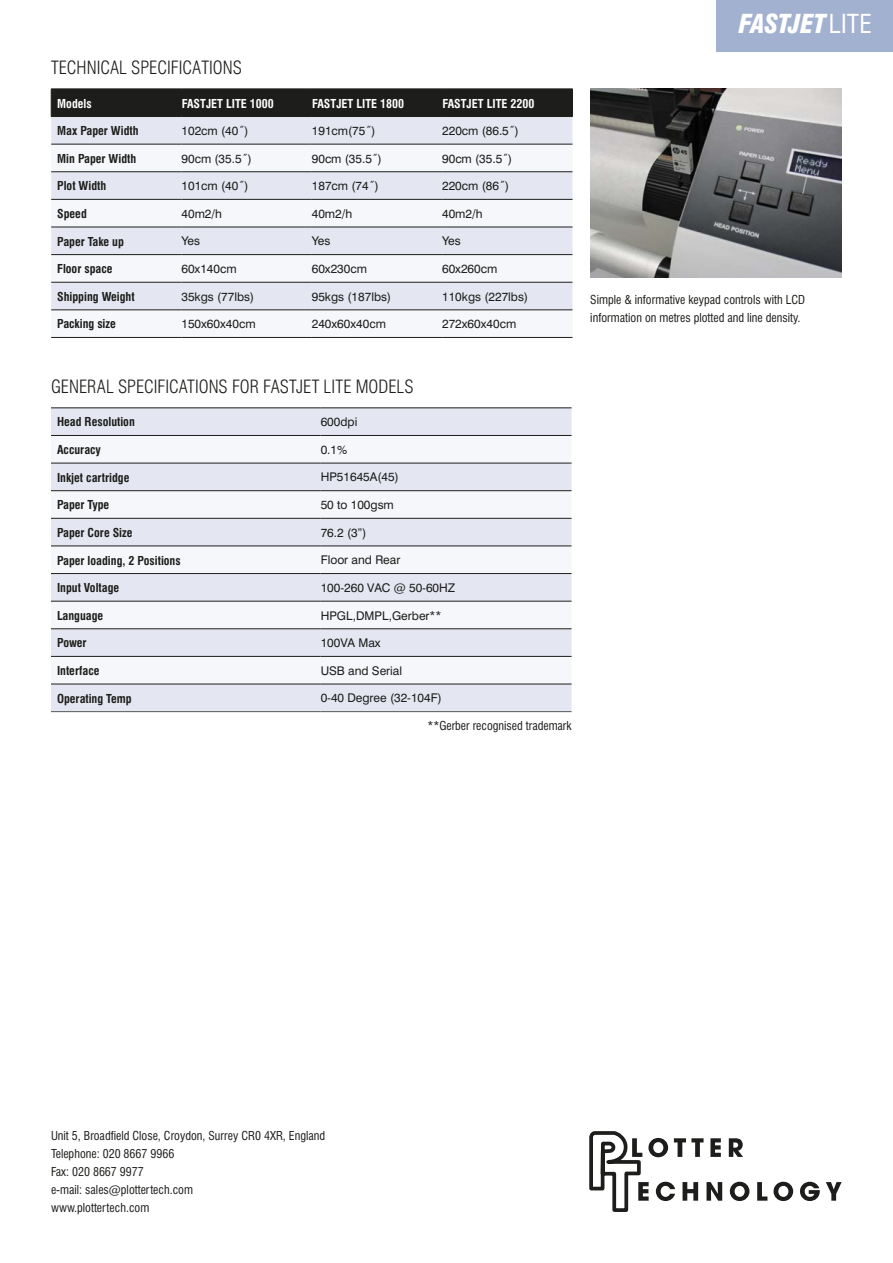
<style>
.page{position:relative;width:893px;height:1263px;background:#fff}
.page>*{position:absolute;margin:0;border:0;box-sizing:border-box;transform-origin:0 0}
.t1{font:italic 900 condensed 25.5px "Swiss 721 BT";letter-spacing:-.015em;color:#fff}
.t2{font:300 condensed 18px "Swiss 721 BT";color:#1d1d1b}
.t3{font:12px "Swiss 721 BT";color:#1d1d1b}
.t4{font:condensed 12px/18px "Swiss 721 BT";color:#1d1d1b}
.t5{font:700 condensed 12px "Swiss 721 BT";color:#1d1d1b}
.t6{font:700 condensed 12px "Swiss 721 BT";color:#fff}
.s1{font-weight:400;font-style:normal}
.s2{font-stretch:condensed}
</style>
<div class="page">
<div style="left:51px;top:117px;width:521px;height:27px;background:#e4e7f1"></div>
<svg style="left:51px;top:172px;width:521px;height:165px;fill:#e4e7f1"></svg>
<hr style="left:51px;top:144px;width:131px;height:1px;background:#1d1d1b">
<hr style="left:182px;top:144px;width:130px;height:1px;background:#1d1d1b">
<hr style="left:312px;top:144px;width:130px;height:1px;background:#1d1d1b">
<hr style="left:442px;top:144px;width:130px;height:1px;background:#1d1d1b">
<hr style="left:51px;top:171px;width:131px;height:1px;background:#1d1d1b">
<hr style="left:182px;top:171px;width:130px;height:1px;background:#1d1d1b">
<hr style="left:312px;top:171px;width:130px;height:1px;background:#1d1d1b">
<hr style="left:442px;top:171px;width:130px;height:1px;background:#1d1d1b">
<hr style="left:51px;top:199px;width:131px;height:1px;background:#1d1d1b">
<hr style="left:182px;top:199px;width:130px;height:1px;background:#1d1d1b">
<hr style="left:312px;top:199px;width:130px;height:1px;background:#1d1d1b">
<hr style="left:442px;top:199px;width:130px;height:1px;background:#1d1d1b">
<hr style="left:51px;top:227px;width:131px;height:1px;background:#1d1d1b">
<hr style="left:182px;top:227px;width:130px;height:1px;background:#1d1d1b">
<hr style="left:312px;top:227px;width:130px;height:1px;background:#1d1d1b">
<hr style="left:442px;top:227px;width:130px;height:1px;background:#1d1d1b">
<hr style="left:51px;top:254px;width:131px;height:1px;background:#1d1d1b">
<hr style="left:182px;top:254px;width:130px;height:1px;background:#1d1d1b">
<hr style="left:312px;top:254px;width:130px;height:1px;background:#1d1d1b">
<hr style="left:442px;top:254px;width:130px;height:1px;background:#1d1d1b">
<hr style="left:51px;top:282px;width:131px;height:1px;background:#1d1d1b">
<hr style="left:182px;top:282px;width:130px;height:1px;background:#1d1d1b">
<hr style="left:312px;top:282px;width:130px;height:1px;background:#1d1d1b">
<hr style="left:442px;top:282px;width:130px;height:1px;background:#1d1d1b">
<hr style="left:51px;top:310px;width:131px;height:1px;background:#1d1d1b">
<hr style="left:182px;top:310px;width:130px;height:1px;background:#1d1d1b">
<hr style="left:312px;top:310px;width:130px;height:1px;background:#1d1d1b">
<hr style="left:442px;top:310px;width:130px;height:1px;background:#1d1d1b">
<hr style="left:51px;top:337px;width:131px;height:1px;background:#1d1d1b">
<hr style="left:182px;top:337px;width:130px;height:1px;background:#1d1d1b">
<hr style="left:312px;top:337px;width:130px;height:1px;background:#1d1d1b">
<hr style="left:442px;top:337px;width:130px;height:1px;background:#1d1d1b">
<div style="left:51px;top:89px;width:522px;height:27px;background:#1d1d1b"></div>
<hr style="left:51px;top:116px;width:131px;height:1px;background:#1d1d1b">
<hr style="left:182px;top:116px;width:130px;height:1px;background:#1d1d1b">
<hr style="left:312px;top:116px;width:130px;height:1px;background:#1d1d1b">
<hr style="left:442px;top:116px;width:131px;height:1px;background:#1d1d1b">
<div style="left:51px;top:409px;width:521px;height:302px;background:#e4e7f1"></div>
<svg style="left:51px;top:436px;width:521px;height:248px;fill:#f6f7fb"></svg>
<hr style="left:51px;top:408px;width:270px;height:1px;background:#1d1d1b">
<hr style="left:321px;top:408px;width:251px;height:1px;background:#1d1d1b">
<hr style="left:51px;top:435px;width:270px;height:1px;background:#1d1d1b">
<hr style="left:321px;top:435px;width:251px;height:1px;background:#1d1d1b">
<hr style="left:51px;top:463px;width:270px;height:1px;background:#1d1d1b">
<hr style="left:321px;top:463px;width:251px;height:1px;background:#1d1d1b">
<hr style="left:51px;top:490px;width:270px;height:1px;background:#1d1d1b">
<hr style="left:321px;top:490px;width:251px;height:1px;background:#1d1d1b">
<hr style="left:51px;top:518px;width:270px;height:1px;background:#1d1d1b">
<hr style="left:321px;top:518px;width:251px;height:1px;background:#1d1d1b">
<hr style="left:51px;top:546px;width:270px;height:1px;background:#1d1d1b">
<hr style="left:321px;top:546px;width:251px;height:1px;background:#1d1d1b">
<hr style="left:51px;top:573px;width:270px;height:1px;background:#1d1d1b">
<hr style="left:321px;top:573px;width:251px;height:1px;background:#1d1d1b">
<hr style="left:51px;top:601px;width:270px;height:1px;background:#1d1d1b">
<hr style="left:321px;top:601px;width:251px;height:1px;background:#1d1d1b">
<hr style="left:51px;top:628px;width:270px;height:1px;background:#1d1d1b">
<hr style="left:321px;top:628px;width:251px;height:1px;background:#1d1d1b">
<hr style="left:51px;top:656px;width:270px;height:1px;background:#1d1d1b">
<hr style="left:321px;top:656px;width:251px;height:1px;background:#1d1d1b">
<hr style="left:51px;top:684px;width:270px;height:1px;background:#1d1d1b">
<hr style="left:321px;top:684px;width:251px;height:1px;background:#1d1d1b">
<hr style="left:51px;top:711px;width:270px;height:1px;background:#575756">
<hr style="left:321px;top:711px;width:251px;height:1px;background:#575756">
<div style="left:716px;top:0;width:177px;height:51px;background:#a3b1d0"></div>
<img style="left:643px;top:89px;width:199px;height:188px">
<svg style="left:589px;top:88px;width:54px;height:1124px"></svg>
<svg style="left:729px;top:1138px;width:14px;height:19px"></svg>
<svg style="left:591px;top:1133px;width:131px;height:77px"></svg>
<svg style="left:730px;top:1182px;width:19px;height:19px"></svg>
<svg style="left:757px;top:1182px;width:10px;height:19px"></svg>
<svg style="left:773px;top:1182px;width:20px;height:19px"></svg>
<svg style="left:800px;top:1182px;width:20px;height:19px"></svg>
<svg style="left:826px;top:1182px;width:16px;height:19px"></svg>
<h2 class="t2" style="left:51px;top:56px;width:192px">TECHNICAL SPECIFICATIONS</h2>
<p class="t6" style="left:57px;top:96px;width:36px">Models</p>
<p class="t6" style="left:182px;top:96px;width:94px">FASTJET LITE 1000</p>
<p class="t6" style="left:312px;top:96px;width:94px">FASTJET LITE 1800</p>
<p class="t6" style="left:442px;top:96px;width:94px">FASTJET LITE 2200</p>
<p class="t5" style="left:57px;top:124px;width:83px">Max Paper Width</p>
<p class="t3" style="left:182px;top:123px;width:68px">102cm (40˝)</p>
<p class="t3" style="left:312px;top:123px;width:65px">191cm(75˝)</p>
<p class="t3" style="left:442px;top:123px;width:78px">220cm (86.5˝)</p>
<p class="t5" style="left:57px;top:151px;width:81px">Min Paper Width</p>
<p class="t3" style="left:182px;top:151px;width:72px">90cm (35.5˝)</p>
<p class="t3" style="left:312px;top:151px;width:72px">90cm (35.5˝)</p>
<p class="t3" style="left:442px;top:151px;width:72px">90cm (35.5˝)</p>
<p class="t5" style="left:57px;top:179px;width:51px">Plot Width</p>
<p class="t3" style="left:181px;top:179px;width:68px">101cm (40˝)</p>
<p class="t3" style="left:312px;top:179px;width:68px">187cm (74˝)</p>
<p class="t3" style="left:442px;top:179px;width:68px">220cm (86˝)</p>
<p class="t5" style="left:57px;top:206px;width:31px">Speed</p>
<p class="t3" style="left:181px;top:206px;width:42px">40m2/h</p>
<p class="t3" style="left:312px;top:206px;width:42px">40m2/h</p>
<p class="t3" style="left:442px;top:206px;width:42px">40m2/h</p>
<p class="t5" style="left:57px;top:234px;width:68px">Paper Take up</p>
<p class="t3" style="left:181px;top:234px;width:20px">Yes</p>
<p class="t3" style="left:312px;top:234px;width:20px">Yes</p>
<p class="t3" style="left:442px;top:234px;width:20px">Yes</p>
<p class="t5" style="left:57px;top:262px;width:57px">Floor space</p>
<p class="t3" style="left:181px;top:261px;width:57px">60x140cm</p>
<p class="t3" style="left:312px;top:261px;width:57px">60x230cm</p>
<p class="t3" style="left:442px;top:261px;width:57px">60x260cm</p>
<p class="t5" style="left:57px;top:289px;width:79px">Shipping Weight</p>
<p class="t3" style="left:181px;top:289px;width:74px">35kgs (77lbs)</p>
<p class="t3" style="left:312px;top:289px;width:81px">95kgs (187lbs)</p>
<p class="t3" style="left:442px;top:289px;width:87px">110kgs (227lbs)</p>
<p class="t5" style="left:57px;top:317px;width:60px">Packing size</p>
<p class="t3" style="left:181px;top:317px;width:76px">150x60x40cm</p>
<p class="t3" style="left:312px;top:317px;width:76px">240x60x40cm</p>
<p class="t3" style="left:442px;top:317px;width:76px">272x60x40cm</p>
<h1 class="t1" style="left:739px;top:9px;width:135px">FASTJET <span class="s1">LITE</span></h1>
<p class="t4" style="left:590px;top:291px;width:216px">Simple &amp; informative keypad controls with LCD information on metres plotted and line density.</p>
<h2 class="t2" style="left:51px;top:375px;width:364px">GENERAL SPECIFICATIONS FOR FASTJET LITE MODELS</h2>
<p class="t5" style="left:57px;top:415px;width:79px">Head Resolution</p>
<p class="t3" style="left:321px;top:415px;width:38px">600dpi</p>
<p class="t5" style="left:57px;top:442px;width:45px">Accuracy</p>
<p class="t3" style="left:321px;top:442px;width:28px">0.1%</p>
<p class="t5" style="left:57px;top:470px;width:74px">Inkjet cartridge</p>
<p class="t3" style="left:321px;top:470px;width:80px">HP51645A(45)</p>
<p class="t5" style="left:57px;top:498px;width:54px">Paper Type</p>
<p class="t3" style="left:321px;top:497px;width:75px">50 to 100gsm</p>
<p class="t5" style="left:57px;top:525px;width:77px">Paper Core Size</p>
<p class="t3" style="left:321px;top:525px;width:47px">76.2 (3”)</p>
<p class="t5" style="left:57px;top:553px;width:125px">Paper loading, 2 Positions</p>
<p class="t3" style="left:321px;top:553px;width:81px">Floor and Rear</p>
<p class="t5" style="left:57px;top:581px;width:64px">Input Voltage</p>
<p class="t3" style="left:321px;top:580px;width:136px">100-260 VAC @ 50-60HZ</p>
<p class="t5" style="left:57px;top:608px;width:48px">Language</p>
<p class="t3" style="left:321px;top:608px;width:122px">HPGL,DMPL,Gerber<span class="s2">**</span></p>
<p class="t5" style="left:57px;top:636px;width:31px">Power</p>
<p class="t3" style="left:321px;top:636px;width:62px">100VA Max</p>
<p class="t5" style="left:57px;top:663px;width:44px">Interface</p>
<p class="t3" style="left:321px;top:663px;width:83px">USB and Serial</p>
<p class="t5" style="left:57px;top:691px;width:76px">Operating Temp</p>
<p class="t3" style="left:321px;top:691px;width:123px">0-40 Degree (32-104F)</p>
<p class="t4" style="left:427px;top:716px;width:146px">**Gerber recognised trademark</p>
<p class="t4" style="left:51px;top:1127px;width:276px">Unit 5, Broadfield Close, Croydon, Surrey CR0 4XR, England<br>Telephone: 020 8667 9966<br>Fax: 020 8667 9977<br>e-mail: sales@plottertech.com<br>www.plottertech.com</p>
</div>
